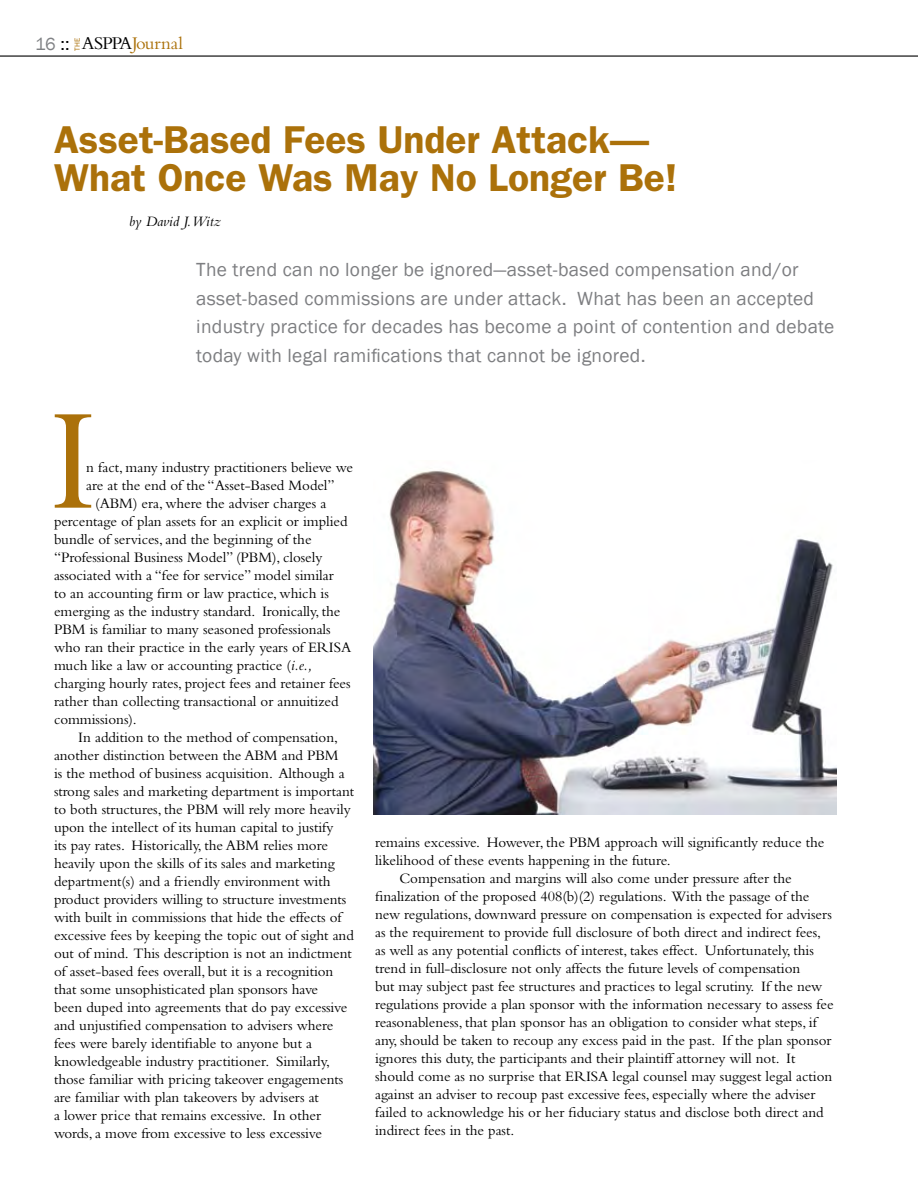
<style>
.page{position:relative;width:918px;height:1188px;background:#fff}
.page>*{position:absolute;margin:0;border:0;box-sizing:border-box;transform-origin:0 0}
.t1{font:150px "Bembo";color:#ab710a}
.t2{font:600 39px/37.5px "Franklin Gothic";color:#ab710a}
.t3{font:19.5px/28.5px "Franklin Gothic";letter-spacing:.015em;color:#7d7e81}
.t4{font:18.6px "Bembo";letter-spacing:-.01em;color:#ab710a}
.t5{font:18px "Franklin Gothic";color:#808285}
.t6{font:15px "Bembo";letter-spacing:-.005em;color:#000}
.t7{font:italic 15px "Bembo";color:#000}
.t8{font:7.65px "Franklin Gothic";color:#ab710a}
.s1{color:#000}
.s2{font-style:italic}
</style>
<div class="page">
<hr style="left:0;top:55px;width:918px;height:2px;background:#000">
<img style="left:374px;top:470px;width:463px;height:344px">
<p class="t5" style="left:35px;top:33px;width:36px">16 <span class="s1">::</span></p>
<p class="t8" style="left:73px;top:51px;width:14px;rotate:-90deg">THE</p>
<p class="t4" style="left:82px;top:33px;width:103px"><span class="s1">ASPPA</span>Journal</p>
<h2 class="t2" style="left:54px;top:120px;width:625px">Asset-Based Fees Under Attack—<br>What Once Was May No Longer Be!</h2>
<p class="t7" style="left:129px;top:213px;width:93px">by David J. Witz</p>
<p class="t3" style="left:196px;top:256px;width:640px">The trend can no longer be ignored—asset-based compensation and/or asset-based commissions are under attack. What has been an accepted industry practice for decades has become a point of contention and debate today with legal ramifications that cannot be ignored.</p>
<h1 class="t1" style="left:48px;top:373px;width:51px">I</h1>
<p class="t6" style="left:86px;top:458px;width:268px">n fact, many industry practitioners believe we</p>
<p class="t6" style="left:86px;top:476px;width:250px">are at the end of the “Asset-Based Model”</p>
<p class="t6" style="left:95px;top:494px;width:233px">(ABM) era, where the adviser charges a</p>
<p class="t6" style="left:54px;top:512px;width:295px">percentage of plan assets for an explicit or implied</p>
<p class="t6" style="left:54px;top:530px;width:259px">bundle of services, and the beginning of the</p>
<p class="t6" style="left:54px;top:548px;width:270px">“Professional Business Model” (PBM), closely</p>
<p class="t6" style="left:54px;top:566px;width:281px">associated with a “fee for service” model similar</p>
<p class="t6" style="left:54px;top:584px;width:276px">to an accounting firm or law practice, which is</p>
<p class="t6" style="left:54px;top:602px;width:288px">emerging as the industry standard. Ironically, the</p>
<p class="t6" style="left:54px;top:620px;width:278px">PBM is familiar to many seasoned professionals</p>
<p class="t6" style="left:54px;top:638px;width:299px">who ran their practice in the early years of ERISA</p>
<p class="t6" style="left:54px;top:656px;width:260px">much like a law or accounting practice (<span class="s2">i.e.,</span></p>
<p class="t6" style="left:54px;top:674px;width:298px">charging hourly rates, project fees and retainer fees</p>
<p class="t6" style="left:54px;top:692px;width:286px">rather than collecting transactional or annuitized</p>
<p class="t6" style="left:54px;top:710px;width:84px">commissions).</p>
<p class="t6" style="left:78px;top:728px;width:261px">In addition to the method of compensation,</p>
<p class="t6" style="left:54px;top:746px;width:286px">another distinction between the ABM and PBM</p>
<p class="t6" style="left:54px;top:764px;width:292px">is the method of business acquisition. Although a</p>
<p class="t6" style="left:54px;top:782px;width:302px">strong sales and marketing department is important</p>
<p class="t6" style="left:54px;top:800px;width:298px">to both structures, the PBM will rely more heavily</p>
<p class="t6" style="left:54px;top:818px;width:281px">upon the intellect of its human capital to justify</p>
<p class="t6" style="left:54px;top:836px;width:275px">its pay rates. Historically, the ABM relies more</p>
<p class="t6" style="left:54px;top:854px;width:282px">heavily upon the skills of its sales and marketing</p>
<p class="t6" style="left:54px;top:872px;width:278px">department(s) and a friendly environment with</p>
<p class="t6" style="left:54px;top:890px;width:294px">product providers willing to structure investments</p>
<p class="t6" style="left:54px;top:908px;width:289px">with built in commissions that hide the effects of</p>
<p class="t6" style="left:54px;top:926px;width:301px">excessive fees by keeping the topic out of sight and</p>
<p class="t6" style="left:54px;top:944px;width:299px">out of mind. This description is not an indictment</p>
<p class="t6" style="left:54px;top:962px;width:281px">of asset-based fees overall, but it is a recognition</p>
<p class="t6" style="left:54px;top:980px;width:266px">that some unsophisticated plan sponsors have</p>
<p class="t6" style="left:54px;top:998px;width:295px">been duped into agreements that do pay excessive</p>
<p class="t6" style="left:54px;top:1016px;width:281px">and unjustified compensation to advisers where</p>
<p class="t6" style="left:54px;top:1034px;width:260px">fees were barely identifiable to anyone but a</p>
<p class="t6" style="left:54px;top:1052px;width:277px">knowledgeable industry practitioner. Similarly,</p>
<p class="t6" style="left:54px;top:1070px;width:291px">those familiar with pricing takeover engagements</p>
<p class="t6" style="left:54px;top:1088px;width:267px">are familiar with plan takeovers by advisers at</p>
<p class="t6" style="left:54px;top:1106px;width:269px">a lower price that remains excessive. In other</p>
<p class="t6" style="left:54px;top:1124px;width:269px">words, a move from excessive to less excessive</p>
<p class="t6" style="left:375px;top:834px;width:451px">remains excessive. However, the PBM approach will significantly reduce the</p>
<p class="t6" style="left:375px;top:852px;width:297px">likelihood of these events happening in the future.</p>
<p class="t6" style="left:399px;top:870px;width:394px">Compensation and margins will also come under pressure after the</p>
<p class="t6" style="left:375px;top:888px;width:436px">finalization of the proposed 408(b)(2) regulations. With the passage of the</p>
<p class="t6" style="left:375px;top:906px;width:458px">new regulations, downward pressure on compensation is expected for advisers</p>
<p class="t6" style="left:375px;top:924px;width:448px">as the requirement to provide full disclosure of both direct and indirect fees,</p>
<p class="t6" style="left:375px;top:942px;width:440px">as well as any potential conflicts of interest, takes effect. Unfortunately, this</p>
<p class="t6" style="left:375px;top:960px;width:427px">trend in full-disclosure not only affects the future levels of compensation</p>
<p class="t6" style="left:375px;top:978px;width:449px">but may subject past fee structures and practices to legal scrutiny. If the new</p>
<p class="t6" style="left:375px;top:996px;width:460px">regulations provide a plan sponsor with the information necessary to assess fee</p>
<p class="t6" style="left:375px;top:1014px;width:443px">reasonableness, that plan sponsor has an obligation to consider what steps, if</p>
<p class="t6" style="left:375px;top:1032px;width:458px">any, should be taken to recoup any excess paid in the past. If the plan sponsor</p>
<p class="t6" style="left:375px;top:1050px;width:422px">ignores this duty, the participants and their plaintiff attorney will not. It</p>
<p class="t6" style="left:375px;top:1068px;width:459px">should come as no surprise that ERISA legal counsel may suggest legal action</p>
<p class="t6" style="left:375px;top:1086px;width:442px">against an adviser to recoup past excessive fees, especially where the adviser</p>
<p class="t6" style="left:375px;top:1104px;width:450px">failed to acknowledge his or her fiduciary status and disclose both direct and</p>
<p class="t6" style="left:375px;top:1122px;width:141px">indirect fees in the past.</p>
</div>
